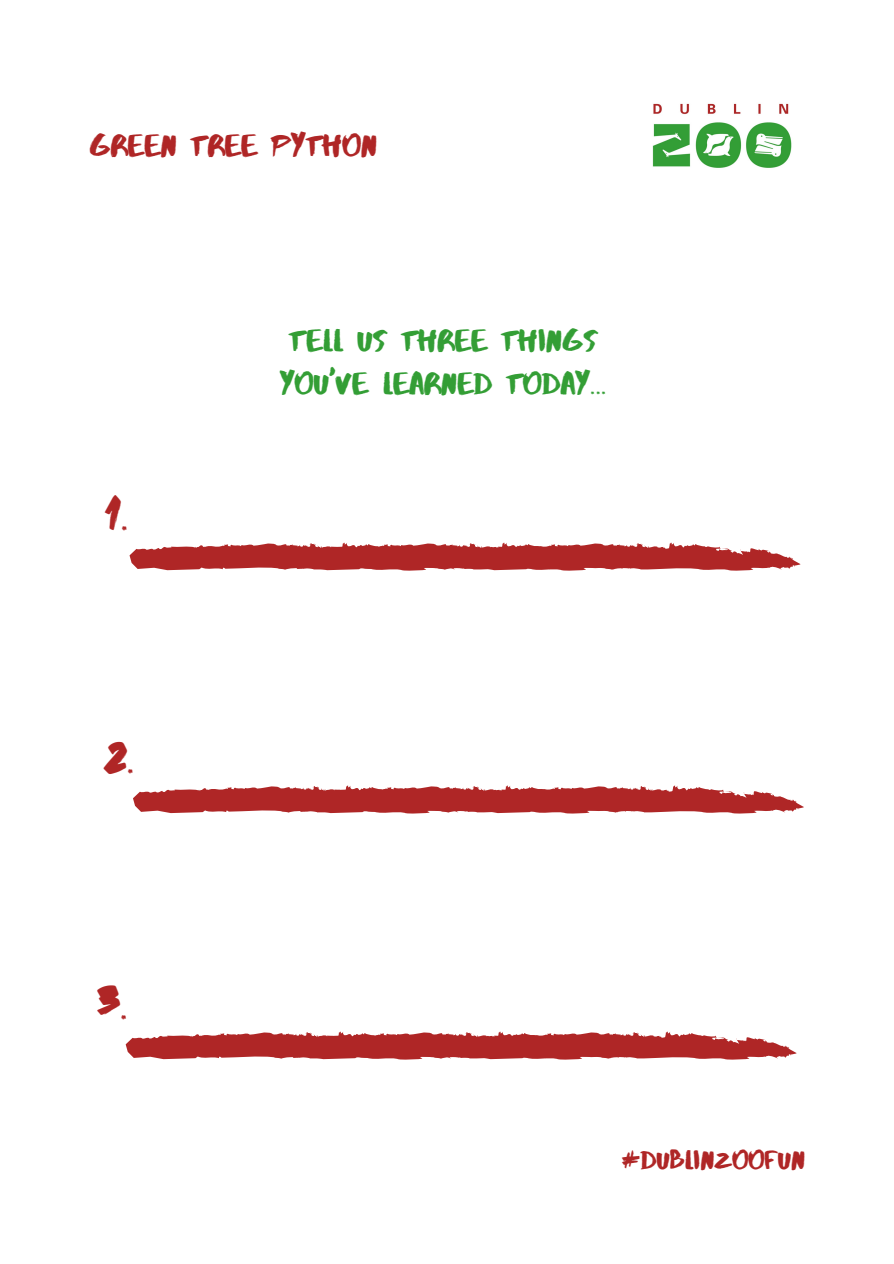
<style>
.page{position:relative;width:894px;height:1264px;background:#fff}
.page>*{position:absolute;margin:0;border:0;box-sizing:border-box;transform-origin:0 0}
.t1{font:48px "Abys";color:#af2626}
.t2{font:31.5px/44px "Abys";color:#339e35}
.t3{font:31.5px "Abys";color:#af2626}
.t4{font:27px "Abys";color:#af2626}
</style>
<div class="page">
<svg style="left:129px;top:542px;width:671px;height:29px"></svg>
<svg style="left:133px;top:785px;width:670px;height:29px"></svg>
<svg style="left:126px;top:1031px;width:670px;height:29px"></svg>
<img style="left:652px;top:103px;width:140px;height:65px">
<p class="t3" style="left:89px;top:126px;width:289px">GREEN TREE PYTHON</p>
<h1 class="t1" style="left:104px;top:485px;width:27px">1.</h1>
<h1 class="t1" style="left:105px;top:727px;width:32px">2.</h1>
<p class="t2" style="left:280px;top:317px;width:329px">TELL US THREE THINGS<br>YOU'VE LEARNED TODAY...</p>
<h1 class="t1" style="left:97px;top:973px;width:34px">3.</h1>
<p class="t4" style="left:622px;top:1143px;width:184px">#DUBLINZOOFUN</p>
</div>
